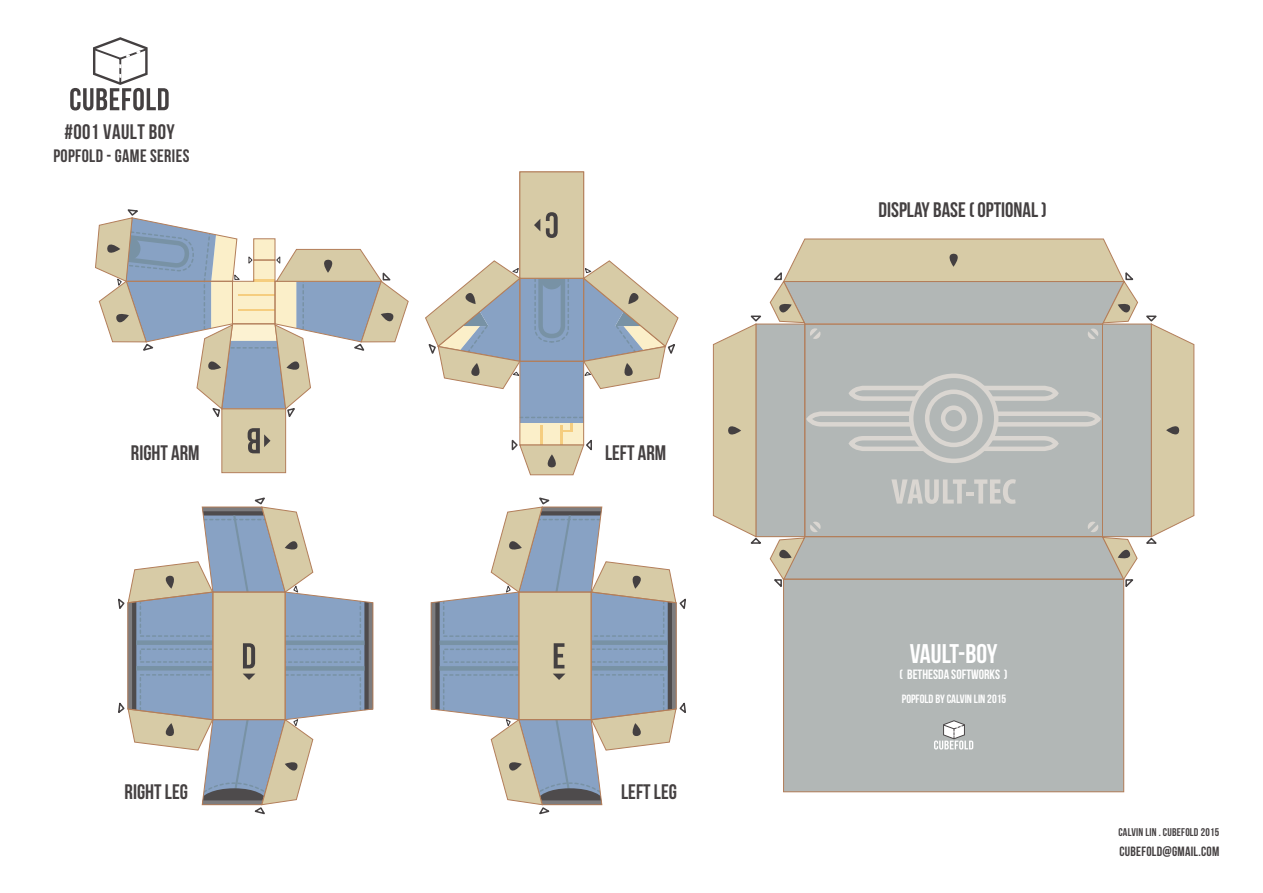
<style>
.page{position:relative;width:1263px;height:893px;background:#fff}
.page>*{position:absolute;margin:0;border:0;box-sizing:border-box;transform-origin:0 0}
.t1{font:27px "Bebas Neue";letter-spacing:-.01em;color:#fff}
.t2{font:21px "Bebas Neue";color:#444041}
.t3{font:21px "Bebas Neue";letter-spacing:.02em;color:#444041}
.t4{font:18px "Bebas Neue";letter-spacing:.02em;color:#444041}
.t5{font:13.5px "Bebas Neue";color:#fff}
.t6{font:13.35px "Bebas Neue";letter-spacing:.02em;color:#444041}
.t7{font:12px "Bebas Neue";color:#fff}
.t8{font:11.25px "Bebas Neue";letter-spacing:.02em;color:#444041}
</style>
<div class="page">
<div style="left:520px;top:278px;width:64px;height:145px;background:#88a2c4"></div>
<svg style="left:534px;top:280px;width:35px;height:63px"></svg>
<div style="left:783px;top:579px;width:341px;height:213px;background:#b2b7b6"></div>
<svg style="left:934px;top:720px;width:39px;height:29px"></svg>
<div style="left:221px;top:408px;width:65px;height:65px;background:#d7cba6;border:1px solid #b37e5a"></div>
<svg style="left:248px;top:428px;width:22px;height:25px"></svg>
<div style="left:519px;top:361px;width:65px;height:84px;border:1px solid #b37e5a"></div>
<div style="left:519px;top:172px;width:65px;height:107px;background:#d7cba6;border:1px solid #b37e5a"></div>
<svg style="left:546px;top:212px;width:12px;height:26px"></svg>
<svg style="left:534px;top:219px;width:6px;height:12px"></svg>
<div style="left:783px;top:579px;width:341px;height:213px;border:1px solid #b37e5a"></div>
<svg style="left:95px;top:209px;width:314px;height:209px"></svg>
<svg style="left:425px;top:260px;width:96px;height:129px"></svg>
<svg style="left:582px;top:260px;width:97px;height:129px"></svg>
<svg style="left:511px;top:417px;width:81px;height:59px"></svg>
<svg style="left:118px;top:497px;width:256px;height:318px"></svg>
<svg style="left:430px;top:497px;width:256px;height:318px"></svg>
<svg style="left:713px;top:238px;width:482px;height:352px;background:#c3c3ba"></svg>
<svg style="left:70px;top:37px;width:99px;height:74px"></svg>
<p class="t3" style="left:64px;top:120px;width:112px">#001 VAULT BOY</p>
<p class="t4" style="left:53px;top:146px;width:137px">POPFOLD - GAME SERIES</p>
<p class="t2" style="left:131px;top:441px;width:70px">RIGHT ARM</p>
<p class="t2" style="left:605px;top:441px;width:63px">LEFT ARM</p>
<p class="t2" style="left:125px;top:780px;width:65px">RIGHT LEG</p>
<p class="t2" style="left:621px;top:780px;width:57px">LEFT LEG</p>
<p class="t2" style="left:879px;top:198px;width:170px">DISPLAY BASE ( OPTIONAL )</p>
<p class="t1" style="left:910px;top:639px;width:89px">VAULT-BOY</p>
<p class="t5" style="left:900px;top:667px;width:110px">( BETHESDA SOFTWORKS )</p>
<p class="t7" style="left:902px;top:693px;width:106px">POPFOLD BY CALVIN LIN 2015</p>
<p class="t8" style="left:1118px;top:826px;width:102px">CALVIN LIN . CUBEFOLD 2015</p>
<p class="t6" style="left:1119px;top:844px;width:101px">CUBEFOLD@GMAIL.COM</p>
</div>
